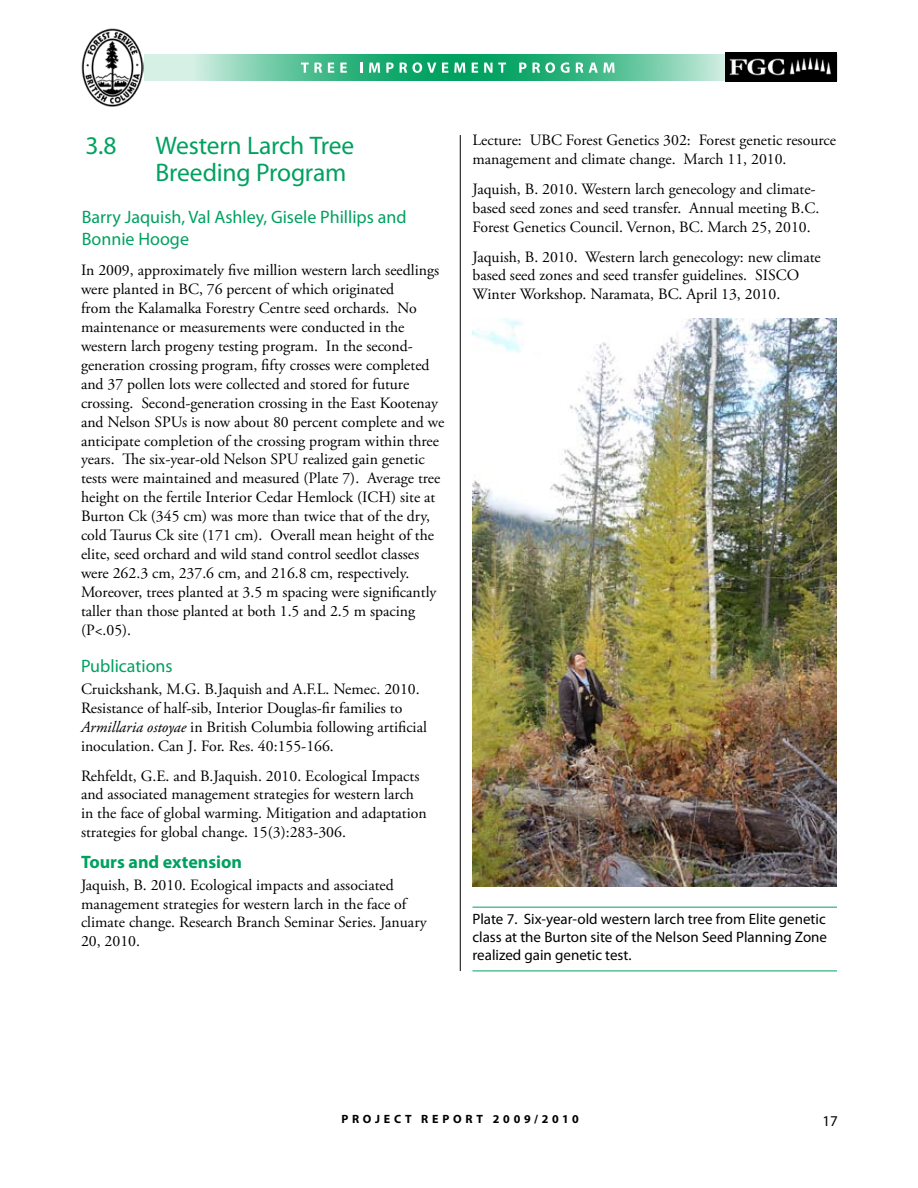
<style>
.page{position:relative;width:918px;height:1188px;background:#fff}
.page>*{position:absolute;margin:0;border:0;box-sizing:border-box;transform-origin:0 0}
.t1{font:25.5px/27px "Myriad Pro";letter-spacing:-.01em;color:#00a160}
.t2{font:18px/21.6px "Myriad Pro";color:#00a160}
.t3{font:700 18px "Myriad Pro";color:#00a160}
.t4{font:15.75px/18.9px "Adobe Garamond Pro";color:#000}
.t5{font:15px/18px "Myriad Pro";color:#000;text-align:justify}
.t6{font:700 12px "Myriad Pro";letter-spacing:.31em;color:#000}
.s1{font-style:italic}
</style>
<div class="page">
<svg style="left:144px;top:54px;width:694px;height:27px;background:#62c59d"></svg>
<svg style="left:301px;top:63px;width:21px;height:10px"></svg>
<svg style="left:328px;top:63px;width:6px;height:10px"></svg>
<svg style="left:340px;top:63px;width:7px;height:10px"></svg>
<svg style="left:360px;top:63px;width:3px;height:10px"></svg>
<svg style="left:369px;top:63px;width:11px;height:10px"></svg>
<svg style="left:386px;top:63px;width:8px;height:10px"></svg>
<svg style="left:400px;top:62px;width:36px;height:11px"></svg>
<svg style="left:442px;top:63px;width:6px;height:10px"></svg>
<svg style="left:454px;top:63px;width:11px;height:10px"></svg>
<svg style="left:472px;top:63px;width:6px;height:10px"></svg>
<svg style="left:484px;top:63px;width:22px;height:10px"></svg>
<svg style="left:519px;top:62px;width:36px;height:11px"></svg>
<svg style="left:561px;top:62px;width:9px;height:11px"></svg>
<svg style="left:576px;top:63px;width:7px;height:10px"></svg>
<svg style="left:589px;top:63px;width:26px;height:10px"></svg>
<img style="left:725px;top:53px;width:112px;height:28px">
<img style="left:81px;top:29px;width:63px;height:77px">
<hr style="left:460px;top:135px;width:1px;height:836px;background:#000">
<img style="left:472px;top:318px;width:365px;height:569px">
<hr style="left:472px;top:907px;width:365px;height:1px;background:#00a160">
<hr style="left:472px;top:971px;width:365px;height:1px;background:#00a160">
<h1 class="t1" style="left:85px;top:132px;width:33px">3.8</h1>
<h1 class="t1" style="left:156px;top:132px;width:200px">Western Larch Tree<br>Breeding Program</h1>
<p class="t2" style="left:82px;top:206px;width:326px">Barry Jaquish, Val Ashley, Gisele Phillips and<br>Bonnie Hooge</p>
<p class="t4" style="left:81px;top:262px;width:365px">In 2009, approximately five million western larch seedlings were planted in BC, 76 percent of which originated<br>from the Kalamalka Forestry Centre seed orchards. No maintenance or measurements were conducted in the western larch progeny testing program. In the second&shy;generation crossing program, fifty crosses were completed and 37 pollen lots were collected and stored for future crossing. Second-generation crossing in the East Kootenay and Nelson SPUs is now about 80 percent complete and we anticipate completion of the crossing program within three years. The six-year-old Nelson SPU realized gain genetic tests were maintained and measured (Plate 7). Average tree height on the fertile Interior Cedar Hemlock (ICH) site at Burton Ck (345 cm) was more than twice that of the dry, cold Taurus Ck site (171 cm). Overall mean height of the elite, seed orchard and wild stand control seedlot classes were 262.3 cm, 237.6 cm, and 216.8 cm, respectively.<br>Moreover, trees planted at 3.5 m spacing were significantly taller than those planted at both 1.5 and 2.5 m spacing (P&lt;.05).</p>
<p class="t2" style="left:81px;top:655px;width:93px">Publications</p>
<p class="t4" style="left:81px;top:680px;width:347px">Cruickshank, M.G. B.Jaquish and A.F.L. Nemec. 2010.<br>Resistance of half-sib, Interior Douglas-fir families to <span class="s1">Armillaria ostoyae</span> in British Columbia following artificial inoculation. Can J. For. Res. 40:155-166.</p>
<p class="t4" style="left:81px;top:767px;width:347px">Rehfeldt, G.E. and B.Jaquish. 2010. Ecological Impacts and associated management strategies for western larch in the face of global warming. Mitigation and adaptation strategies for global change. 15(3):283-306.</p>
<p class="t3" style="left:81px;top:850px;width:163px">Tours and extension</p>
<p class="t4" style="left:81px;top:876px;width:347px">Jaquish, B. 2010. Ecological impacts and associated management strategies for western larch in the face of climate change. Research Branch Seminar Series. January 20, 2010.</p>
<p class="t4" style="left:472px;top:132px;width:365px">Lecture: UBC Forest Genetics 302: Forest genetic resource management and climate change. March 11, 2010.</p>
<p class="t4" style="left:472px;top:180px;width:348px">Jaquish, B. 2010. Western larch genecology and climate&shy;based seed zones and seed transfer. Annual meeting B.C.<br>Forest Genetics Council. Vernon, BC. March 25, 2010.</p>
<p class="t4" style="left:472px;top:248px;width:350px">Jaquish, B. 2010. Western larch genecology: new climate based seed zones and seed transfer guidelines. SISCO<br>Winter Workshop. Naramata, BC. April 13, 2010.</p>
<p class="t5" style="left:472px;top:909px;width:356px">Plate 7. Six-year-old western larch tree from Elite genetic class at the Burton site of the Nelson Seed Planning Zone realized gain genetic test.</p>
<p class="t6" style="left:341px;top:1111px;width:239px">PROJECT REPORT 2009/2010</p>
<p class="t5" style="left:822px;top:1111px;width:17px">17</p>
</div>
